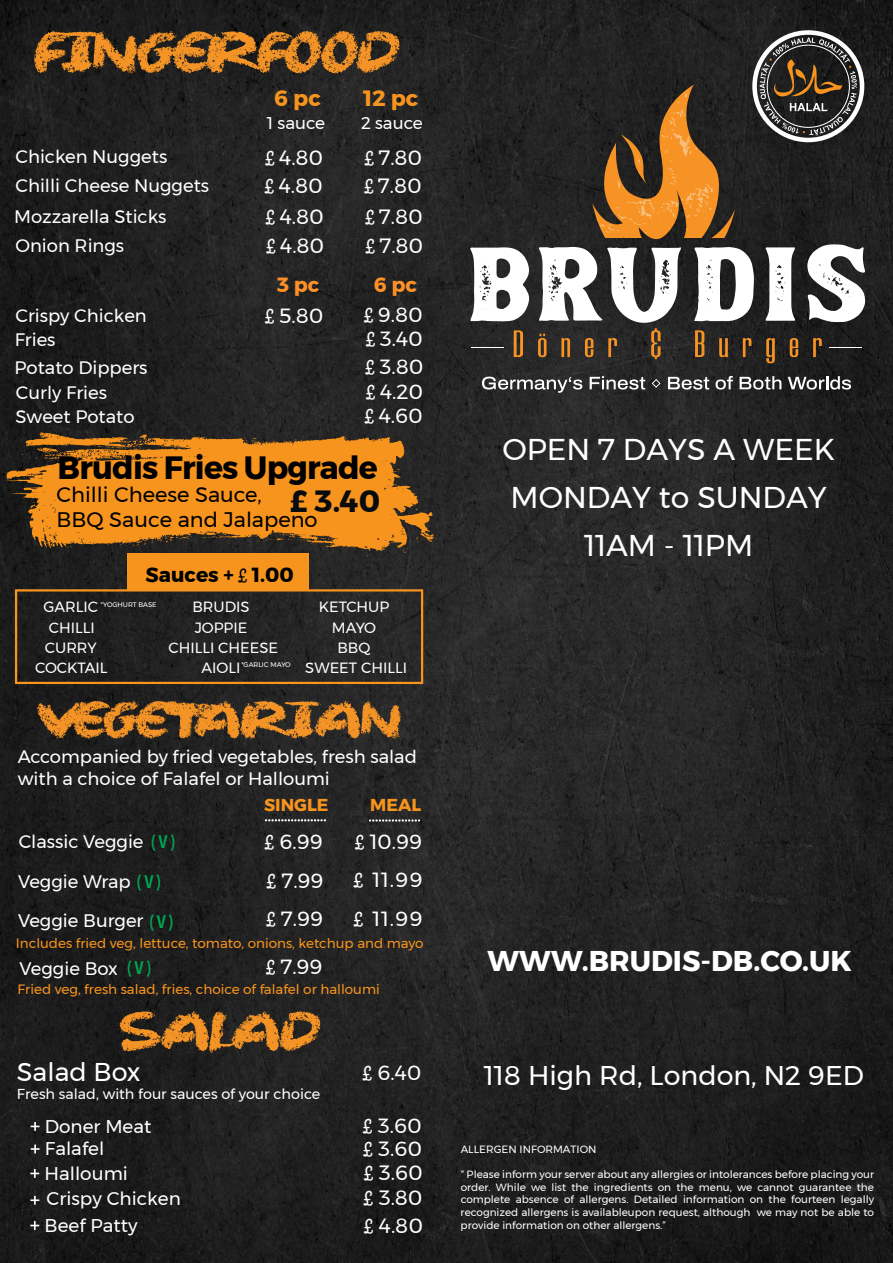
<style>
.page{position:relative;width:893px;height:1263px;background:#fff}
.page>*{position:absolute;margin:0;border:0;box-sizing:border-box;transform-origin:0 0}
.t1{font:60px "Chalk Stick";color:#f49326}
.t2{font:57px "Chalk Stick";color:#f49326}
.t3{font:54px "Chalk Stick";color:#f49326}
.t4{font:700 32.1px "Gontserrat";letter-spacing:-.025em;color:#000}
.t5{font:700 30.6px "Gontserrat";color:#080b0e}
.t6{font:30px/48px "Gontserrat";color:#fff;text-align:center}
.t7{font:700 28.5px "Gontserrat";color:#fff}
.t8{font:27px "Gontserrat";color:#fff}
.t9{font:25.65px "Gontserrat";color:#fff}
.t10{font:700 22.05px "Gontserrat";color:#f7941d}
.t11{font:21px/25.2px "Gontserrat";color:#000}
.t12{font:20.7px/28px "Gontserrat";color:#fff}
.t13{font:20.55px/30.6px "Gontserrat";color:#fff}
.t14{font:700 20.55px "Gontserrat";color:#ff9027}
.t15{font:700 20.4px "Gontserrat";color:#000}
.t16{font:18.45px/26px "Gontserrat";color:#fff}
.t17{font:18.15px/38.5px "Gontserrat";color:#fff}
.t18{font:600 18.15px "Avenir Next Condensed";color:#00a651}
.t19{font:18px/21.6px "Gontserrat";color:#fff}
.t20{font:700 17.25px "Gontserrat";color:#f7941d}
.t21{font:16.95px "Gontserrat";color:#fff}
.t22{font:14.85px/20.2px "Gontserrat";color:#fff;text-align:center}
.t23{font:14.4px "Gontserrat";color:#fff}
.t24{font:13.5px "Gontserrat";color:#f7941d}
.t25{font:10.5px/12.6px "Gontserrat";color:#fff;text-align:justify}
.t26{font:6.75px "Gontserrat";color:#fff}
.s1{font-family:"Grand Hotel";font-size:20.55px}
.s2{font-weight:700;color:#ff9027}
.s3{font-family:"Grand Hotel"}
.s4{font-family:"Grand Hotel";font-weight:400;font-size:19.35px}
.s5{font-family:"Avenir Next Condensed";font-weight:600;color:#00a651}
</style>
<div class="page">
<img style="left:0;top:0;width:893px;height:1263px">
<svg style="left:4px;top:432px;width:433px;height:124px;background:#b36f1e"></svg>
<div style="left:15px;top:589px;width:408px;height:95px;border:2px solid #f7941d"></div>
<div style="left:127px;top:553px;width:182px;height:37px;background:#f7941d"></div>
<svg style="left:265px;top:820px;width:60px;height:1px"></svg>
<svg style="left:369px;top:820px;width:51px;height:1px"></svg>
<svg style="left:31px;top:1122px;width:9px;height:9px"></svg>
<svg style="left:31px;top:1144px;width:9px;height:9px"></svg>
<svg style="left:30px;top:1169px;width:9px;height:9px"></svg>
<svg style="left:30px;top:1196px;width:9px;height:9px"></svg>
<svg style="left:30px;top:1221px;width:9px;height:9px"></svg>
<svg style="left:592px;top:85px;width:143px;height:155px;background:#764f24"></svg>
<svg style="left:470px;top:247px;width:59px;height:74px"></svg>
<svg style="left:694px;top:247px;width:60px;height:74px"></svg>
<svg style="left:766px;top:247px;width:29px;height:74px"></svg>
<svg style="left:807px;top:244px;width:58px;height:78px"></svg>
<svg style="left:514px;top:330px;width:9px;height:27px"></svg>
<svg style="left:538px;top:247px;width:143px;height:112px"></svg>
<svg style="left:695px;top:330px;width:9px;height:27px"></svg>
<svg style="left:719px;top:338px;width:9px;height:19px"></svg>
<svg style="left:743px;top:338px;width:8px;height:19px"></svg>
<svg style="left:766px;top:338px;width:9px;height:25px"></svg>
<svg style="left:790px;top:338px;width:8px;height:19px"></svg>
<svg style="left:813px;top:338px;width:9px;height:19px"></svg>
<hr style="left:829px;top:347px;width:33px;height:1px;background:#fff">
<hr style="left:471px;top:347px;width:33px;height:1px;background:#fff">
<svg style="left:482px;top:377px;width:100px;height:16px"></svg>
<svg style="left:590px;top:376px;width:55px;height:14px"></svg>
<svg style="left:652px;top:379px;width:8px;height:9px"></svg>
<svg style="left:668px;top:377px;width:41px;height:13px"></svg>
<svg style="left:715px;top:376px;width:18px;height:13px"></svg>
<svg style="left:740px;top:376px;width:41px;height:13px"></svg>
<svg style="left:788px;top:376px;width:63px;height:13px"></svg>
<svg style="left:752px;top:30px;width:112px;height:112px;background:#514d48"></svg>
<h1 class="t1" style="left:34px;top:23px;width:363px">FINGERFOOD</h1>
<h3 class="t10" style="left:274px;top:80px;width:48px">6 pc</h3>
<h3 class="t10" style="left:364px;top:80px;width:56px">12 pc</h3>
<h3 class="t21" style="left:267px;top:110px;width:60px">1 sauce</h3>
<h3 class="t21" style="left:361px;top:110px;width:63px">2 sauce</h3>
<h3 class="t12" style="left:264px;top:143px;width:60px"><span class="s1">£</span> 4.80 <span class="s1">£</span> 4.80</h3>
<h3 class="t12" style="left:266px;top:202px;width:60px;line-height:28.8px"><span class="s1">£</span> 4.80 <span class="s1">£</span> 4.80</h3>
<h3 class="t17" style="left:15px;top:142px;width:195px;line-height:28.7px">Chicken Nuggets<br>Chilli Cheese Nuggets</h3>
<h3 class="t17" style="left:14px;top:202px;width:154px;line-height:28.8px">Mozzarella Sticks<br>Onion Rings</h3>
<h3 class="t12" style="left:364px;top:143px;width:60px"><span class="s1">£</span> 7.80 <span class="s1">£</span> 7.80</h3>
<h3 class="t12" style="left:365px;top:202px;width:60px;line-height:28.8px"><span class="s1">£</span> 7.80 <span class="s1">£</span> 7.80</h3>
<h3 class="t13" style="left:364px;top:269px;width:61px;text-align:center"><span class="s2">6 pc<br></span><span class="s3">£</span> 9.80</h3>
<h3 class="t13" style="left:365px;top:324px;width:60px;line-height:28.2px"><span class="s3">£</span> 3.40 <span class="s3">£</span> 3.80</h3>
<h3 class="t13" style="left:365px;top:379px;width:60px;line-height:24.6px"><span class="s3">£</span> 4.20 <span class="s3">£</span> 4.60</h3>
<h3 class="t14" style="left:277px;top:269px;width:44px">3 pc</h3>
<h3 class="t19" style="left:15px;top:305px;width:133px">Crispy Chicken</h3>
<h3 class="t13" style="left:265px;top:300px;width:60px"><span class="s3">£</span> 5.80</h3>
<h3 class="t19" style="left:15px;top:325px;width:135px;line-height:28.2px">Fries<br>Potato Dippers</h3>
<h3 class="t19" style="left:15px;top:380px;width:121px;line-height:24.2px">Curly Fries<br>Sweet Potato</h3>
<h3 class="t4" style="left:58px;top:442px;width:322px">Brudis Fries Upgrade</h3>
<h3 class="t11" style="left:57px;top:482px;width:263px">Chilli Cheese Sauce,<br>BBQ Sauce and Jalapeno</h3>
<h3 class="t5" style="left:290px;top:476px;width:92px">£ 3.40</h3>
<h3 class="t15" style="left:146px;top:558px;width:150px">Sauces + <span class="s4">£</span> 1.00</h3>
<h3 class="t22" style="left:35px;top:597px;width:74px">GARLIC<br>CHILLI<br>CURRY<br>COCKTAIL</h3>
<h3 class="t22" style="left:168px;top:597px;width:111px">BRUDIS<br>JOPPIE<br>CHILLI CHEESE<br>AIOLI</h3>
<h3 class="t22" style="left:305px;top:597px;width:103px">KETCHUP<br>MAYO<br>BBQ<br>SWEET CHILLI</h3>
<p class="t26" style="left:101px;top:600px;width:57px">*YOGHURT BASE</p>
<p class="t26" style="left:241px;top:659px;width:51px">*GARLIC MAYO</p>
<h3 class="t3" style="left:39px;top:693px;width:363px">VEGETARIAN</h3>
<h3 class="t19" style="left:18px;top:746px;width:401px">Accompanied by fried vegetables, fresh salad with a choice of Falafel or Halloumi</h3>
<h3 class="t20" style="left:264px;top:791px;width:66px">SINGLE</h3>
<h3 class="t20" style="left:370px;top:791px;width:52px">MEAL</h3>
<h3 class="t13" style="left:264px;top:826px;width:60px"><span class="s3">£</span> 6.99</h3>
<h3 class="t13" style="left:355px;top:826px;width:69px"><span class="s3">£</span> 10.99</h3>
<h3 class="t13" style="left:266px;top:862px;width:59px;line-height:38.1px"><span class="s3">£</span> 7.99 <span class="s3">£</span> 7.99</h3>
<h3 class="t13" style="left:266px;top:951px;width:58px"><span class="s3">£</span> 7.99</h3>
<h3 class="t17" style="left:19px;top:822px;width:158px">Classic Veggie <span class="s5">( V )</span></h3>
<h3 class="t17" style="left:18px;top:862px;width:156px">Veggie Wrap <span class="s5">( V )<br></span>Veggie Burger <span class="s5">( V )</span></h3>
<h3 class="t17" style="left:20px;top:949px;width:100px">Veggie Box</h3>
<h3 class="t13" style="left:353px;top:865px;width:71px"><span class="s3">£</span> 11.99</h3>
<h3 class="t13" style="left:353px;top:903px;width:71px"><span class="s3">£</span> 11.99</h3>
<p class="t24" style="left:16px;top:932px;width:409px">Includes fried veg, lettuce, tomato, onions, ketchup and mayo</p>
<h3 class="t18" style="left:127px;top:952px;width:25px">( V )</h3>
<p class="t24" style="left:18px;top:979px;width:364px">Fried veg, fresh salad, fries, choice of falafel or halloumi</p>
<h2 class="t2" style="left:121px;top:1004px;width:197px">SALAD</h2>
<h3 class="t9" style="left:17px;top:1052px;width:125px">Salad Box</h3>
<h3 class="t23" style="left:17px;top:1083px;width:305px">Fresh salad, with four sauces of your choice</h3>
<h3 class="t16" style="left:45px;top:1114px;width:108px;line-height:22.8px">Doner Meat<br>Falafel</h3>
<h3 class="t16" style="left:45px;top:1160px;width:138px">Halloumi<br>Crispy Chicken<br>Beef Patty</h3>
<h3 class="t12" style="left:364px;top:1160px;width:61px;line-height:24.8px"><span class="s1">£</span> 3.60 <span class="s1">£</span> 3.80</h3>
<h3 class="t13" style="left:362px;top:1057px;width:61px"><span class="s3">£</span> 6.40</h3>
<h3 class="t13" style="left:363px;top:1114px;width:61px;line-height:23.1px"><span class="s3">£</span> 3.60 <span class="s3">£</span> 3.60</h3>
<h3 class="t12" style="left:364px;top:1211px;width:61px"><span class="s1">£</span> 4.80</h3>
<h3 class="t6" style="left:502px;top:425px;width:334px">OPEN 7 DAYS A WEEK<br>MONDAY to SUNDAY<br>11AM - 11PM</h3>
<h3 class="t7" style="left:488px;top:938px;width:366px">WWW.BRUDIS-DB.CO.UK</h3>
<h3 class="t8" style="left:484px;top:1055px;width:381px">118 High Rd, London, N2 9ED</h3>
<p class="t25" style="left:461px;top:1143px;width:137px">ALLERGEN INFORMATION</p>
<p class="t25" style="left:461px;top:1168px;width:415px">“ Please inform your server about any allergies or intolerances before placing your order. While we list the ingredients on the menu, we cannot guarantee the complete absence of allergens. Detailed information on the fourteen legally recognized allergens is availableupon request, although we may not be able to provide information on other allergens.”</p>
</div>
